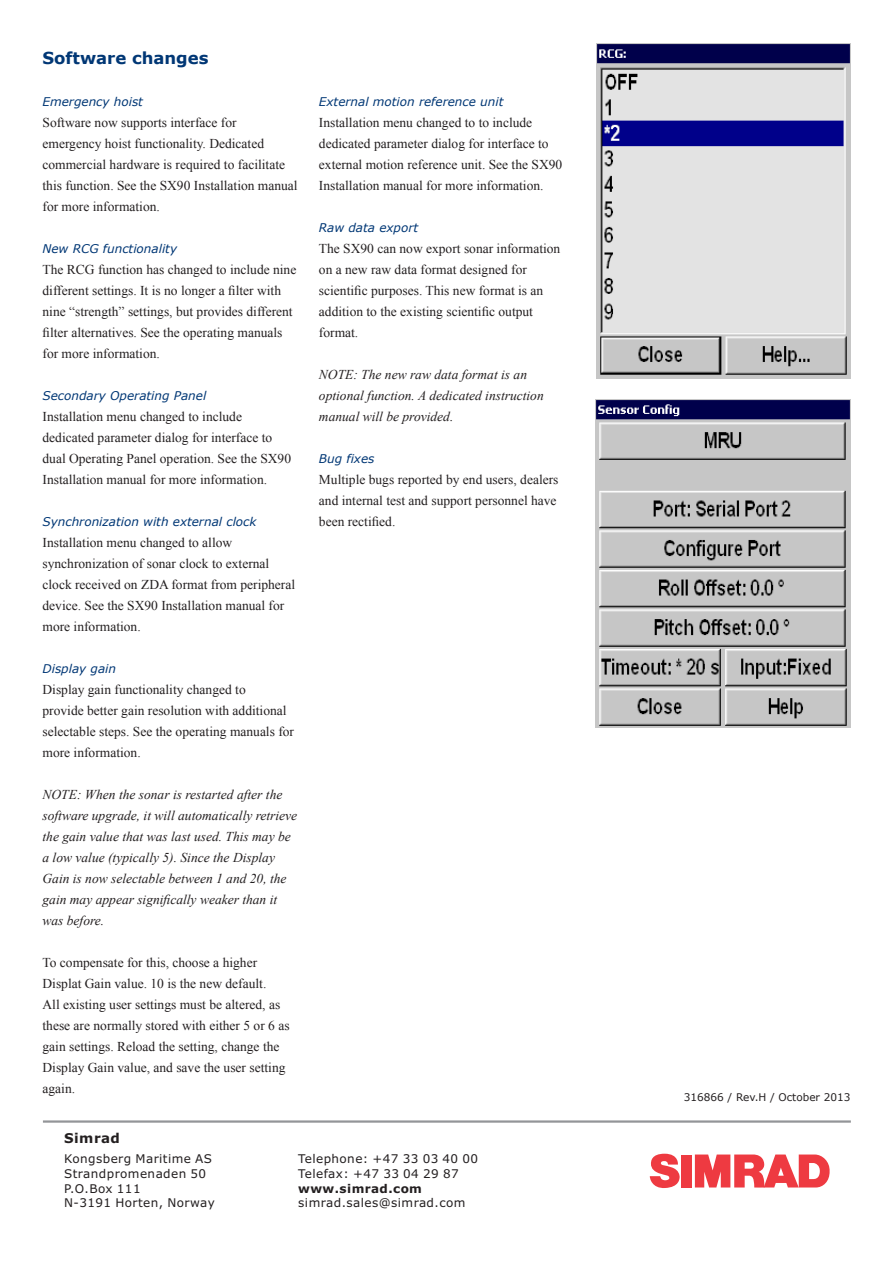
<style>
.page{position:relative;width:893px;height:1263px;background:#fff}
.page>*{position:absolute;margin:0;border:0;box-sizing:border-box;transform-origin:0 0}
.Heading01{font:700 16.5px "Verdana";color:#013775}
.Normal_small_w_o_int{font:13.5px/21px "Times New Roman";color:#231f20}
.Normal_small_w_o_int-2{font:italic 13.5px/21px "Times New Roman";color:#231f20}
.t1{font:700 13.5px "Verdana";letter-spacing:.035em;color:#231f20}
.Task_ID{font:italic 12px "Verdana";color:#013775}
.t2{font:12px/14.9px "Verdana";letter-spacing:.035em;color:#231f20}
.t3{font:700 12px "Verdana";letter-spacing:.035em;color:#231f20}
.FileInfo{font:10.5px "Verdana";color:#231f20}
</style>
<div class="page">
<hr style="left:43px;top:1120px;width:808px;height:3px;background:#939598">
<svg style="left:650px;top:1154px;width:30px;height:34px"></svg>
<div style="left:681px;top:1154px;width:11px;height:33px;background:#ee3a41"></div>
<svg style="left:695px;top:1154px;width:135px;height:33px"></svg>
<img style="left:596px;top:44px;width:254px;height:335px">
<img style="left:595px;top:400px;width:255px;height:327px">
<p class="Heading01" style="left:43px;top:46px;width:168px">Software changes</p>
<p class="Task_ID" style="left:43px;top:93px;width:102px">Emergency hoist</p>
<p class="Normal_small_w_o_int" style="left:43px;top:111px;width:257px">Software now supports interface for emergency hoist functionality. Dedicated commercial hardware is required to facilitate this function. See the SX90 Installation manual for more information.</p>
<p class="Task_ID" style="left:43px;top:240px;width:136px">New RCG functionality</p>
<p class="Normal_small_w_o_int" style="left:43px;top:258px;width:255px">The RCG function has changed to include nine different settings. It is no longer a filter with nine “strength” settings, but provides different filter alternatives. See the operating manuals for more information.</p>
<p class="Task_ID" style="left:43px;top:387px;width:165px">Secondary Operating Panel</p>
<p class="Normal_small_w_o_int" style="left:43px;top:405px;width:250px">Installation menu changed to include dedicated parameter dialog for interface to dual Operating Panel operation. See the SX90<br>Installation manual for more information.</p>
<p class="Task_ID" style="left:43px;top:513px;width:216px">Synchronization with external clock</p>
<p class="Normal_small_w_o_int" style="left:43px;top:531px;width:254px">Installation menu changed to allow synchronization of sonar clock to external clock received on ZDA format from peripheral device. See the SX90 Installation manual for more information.</p>
<p class="Task_ID" style="left:43px;top:660px;width:75px">Display gain</p>
<p class="Normal_small_w_o_int" style="left:43px;top:678px;width:253px">Display gain functionality changed to<br>provide better gain resolution with additional selectable steps. See the operating manuals for more information.</p>
<p class="Normal_small_w_o_int-2" style="left:43px;top:783px;width:256px">NOTE: When the sonar is restarted after the software upgrade, it will automatically retrieve the gain value that was last used. This may be a low value (typically 5). Since the Display Gain is now selectable between 1 and 20, the gain may appear significally weaker than it was before.</p>
<p class="Normal_small_w_o_int" style="left:43px;top:951px;width:225px">To compensate for this, choose a higher<br>Displat Gain value. 10 is the new default.</p>
<p class="Normal_small_w_o_int" style="left:43px;top:993px;width:249px">All existing user settings must be altered, as these are normally stored with either 5 or 6 as gain settings. Reload the setting, change the Display Gain value, and save the user setting again.</p>
<p class="t1" style="left:64px;top:1130px;width:57px">Simrad</p>
<p class="Task_ID" style="left:319px;top:93px;width:186px">External motion reference unit</p>
<p class="Normal_small_w_o_int" style="left:319px;top:111px;width:245px">Installation menu changed to to include dedicated parameter dialog for interface to external motion reference unit. See the SX90<br>Installation manual for more information.</p>
<p class="Task_ID" style="left:319px;top:219px;width:101px">Raw data export</p>
<p class="Normal_small_w_o_int" style="left:319px;top:237px;width:243px">The SX90 can now export sonar information on a new raw data format designed for scientific purposes. This new format is an addition to the existing scientific output format.</p>
<p class="Normal_small_w_o_int-2" style="left:319px;top:363px;width:226px">NOTE: The new raw data format is an optional function. A dedicated instruction manual will be provided.</p>
<p class="Task_ID" style="left:319px;top:450px;width:57px">Bug fixes</p>
<p class="Normal_small_w_o_int" style="left:319px;top:468px;width:241px">Multiple bugs reported by end users, dealers and internal test and support personnel have been rectified.</p>
<p class="t2" style="left:64px;top:1152px;width:152px">Kongsberg Maritime AS<br>Strandpromenaden 50<br>P.O.Box 111<br>N-3191 Horten, Norway</p>
<p class="t2" style="left:298px;top:1152px;width:181px">Telephone: +47 33 03 40 00<br>Telefax: +47 33 04 29 87</p>
<p class="t2" style="left:298px;top:1197px;width:169px">simrad.sales@simrad.com</p>
<p class="t3" style="left:298px;top:1181px;width:125px">www.simrad.com</p>
<p class="FileInfo" style="left:684px;top:1090px;width:168px">316866 / Rev.H / October 2013</p>
</div>
